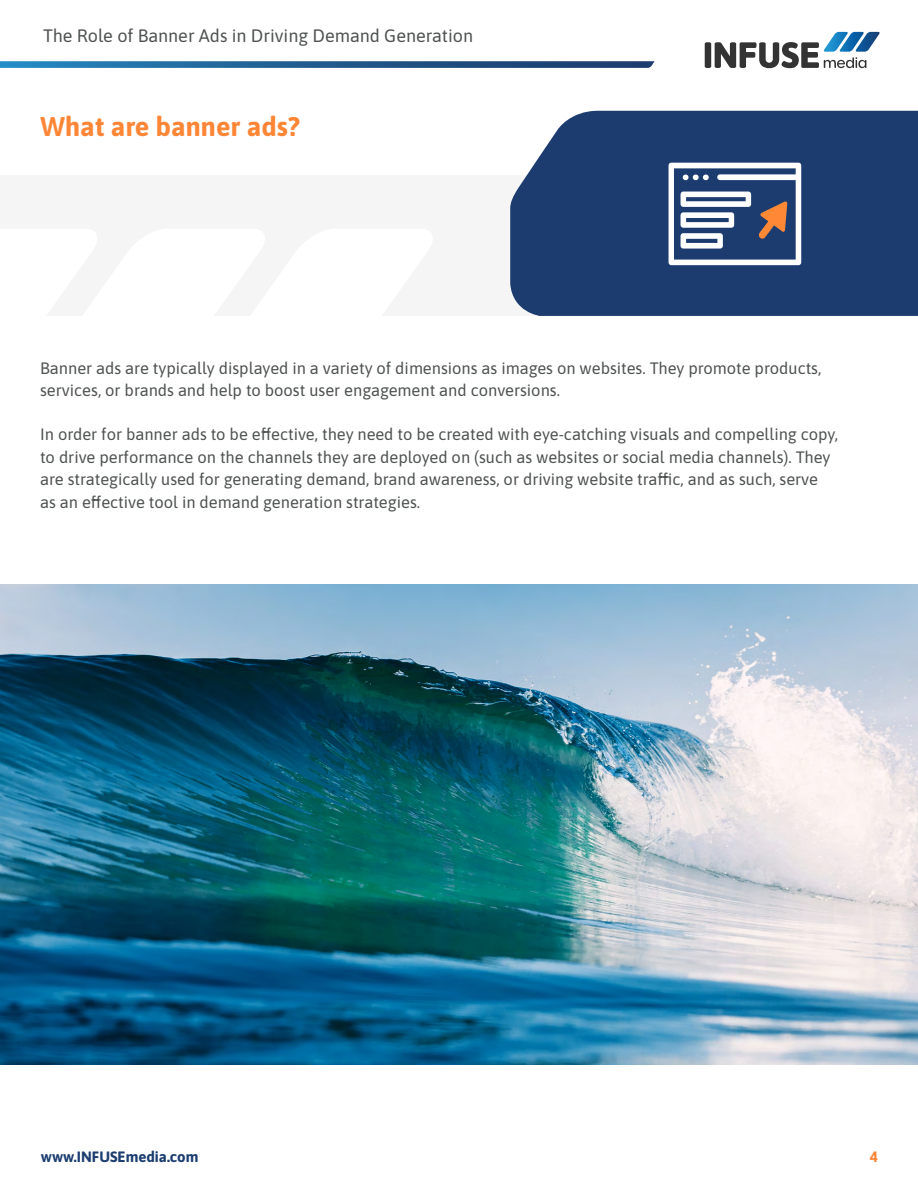
<style>
.page{position:relative;width:918px;height:1188px;background:#fff}
.page>*{position:absolute;margin:0;border:0;box-sizing:border-box;transform-origin:0 0}
.t1{font:700 27px "Asap";color:#fe8636}
.t2{font:18px "Asap";color:#4f5252}
.t3{font:16.5px/22.5px "Asap";color:#4f5252}
.t4{font:700 15px "Asap";color:#1c3d70}
.t5{font:700 15px "Asap";color:#fe8636}
</style>
<div class="page">
<svg style="left:0;top:61px;width:655px;height:7px;background:#2b6596"></svg>
<div style="left:0;top:176px;width:621px;height:140px;background:#f5f5f5"></div>
<svg style="left:510px;top:111px;width:408px;height:205px;background:#284778"></svg>
<svg style="left:669px;top:163px;width:132px;height:102px"></svg>
<img style="left:0;top:584px;width:918px;height:481px">
<svg style="left:705px;top:32px;width:175px;height:36px"></svg>
<p class="t2" style="left:43px;top:23px;width:431px">The Role of Banner Ads in Driving Demand Generation</p>
<h1 class="t1" style="left:40px;top:108px;width:261px">What are banner ads?</h1>
<p class="t3" style="left:40px;top:356px;width:783px">Banner ads are typically displayed in a variety of dimensions as images on websites. They promote products, services, or brands and help to boost user engagement and conversions.</p>
<p class="t3" style="left:40px;top:422px;width:799px">In order for banner ads to be effective, they need to be created with eye-catching visuals and compelling copy, to drive performance on the channels they are deployed on (such as websites or social media channels). They are strategically used for generating demand, brand awareness, or driving website traffic, and as such, serve<br>as an effective tool in demand generation strategies.</p>
<p class="t4" style="left:41px;top:1146px;width:159px">www.INFUSEmedia.com</p>
<p class="t5" style="left:870px;top:1146px;width:10px">4</p>
</div>
